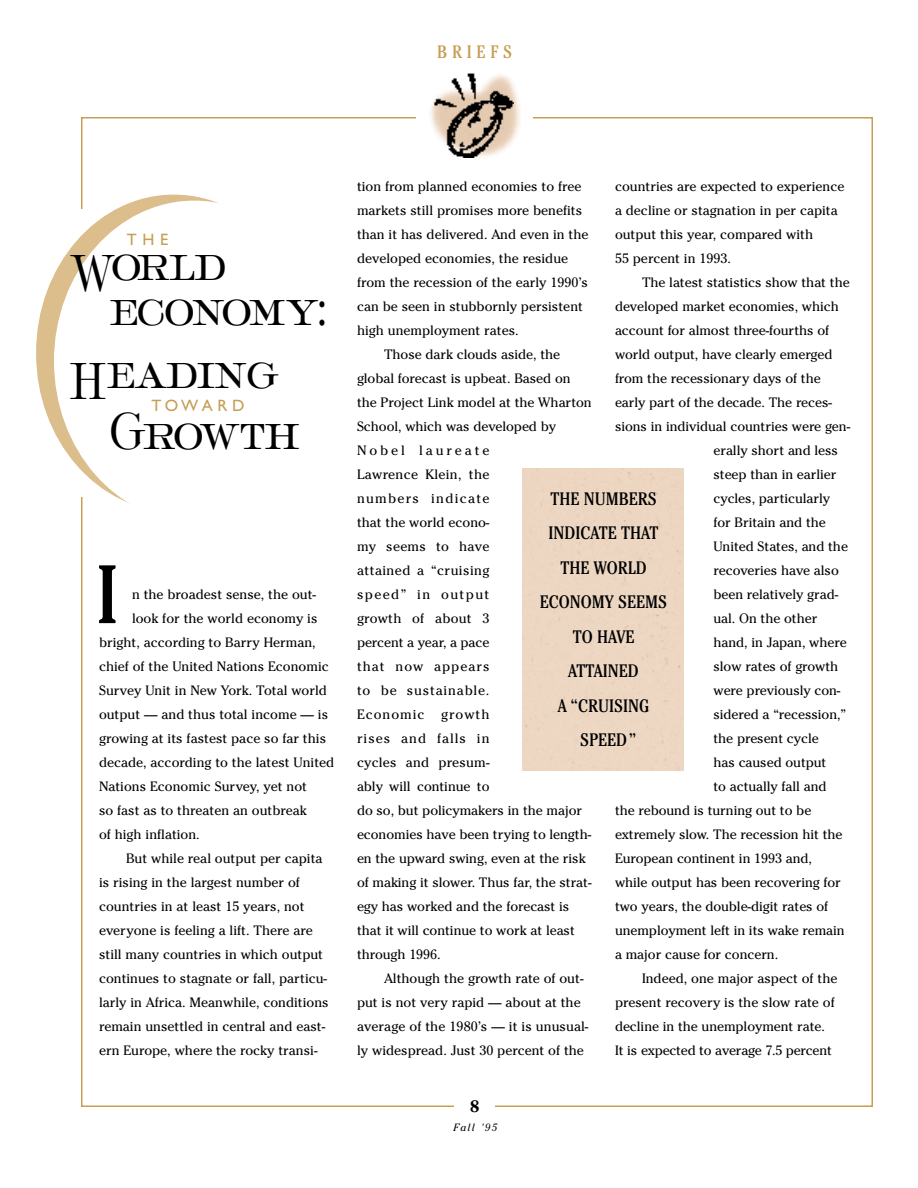
<style>
.page{position:relative;width:918px;height:1188px;background:#fff}
.page>*{position:absolute;margin:0;border:0;box-sizing:border-box;transform-origin:0 0}
.t1{font:condensed 82.5px "Cheltenham";color:#000}
.t2{font:48px/45px "AT Sackers Light Roman";letter-spacing:-.065em;color:#000;scale:.8 1}
.t3{font:48px/61.5px "AT Sackers Light Roman";letter-spacing:-.04em;color:#000;scale:.8 1}
.t4{font:condensed 18px/34.5px "Cheltenham";color:#000;text-align:center}
.t5{font:condensed 18px "Cheltenham";letter-spacing:.265em;color:#c69e54}
.t6{font:16.5px "Gill Sans";letter-spacing:.285em;color:#c69e54}
.t7{font:700 16.5px "Cheltenham";color:#000}
.t8{font:13.5px/24px "Cheltenham";color:#000}
.t9{font:13.5px "Cheltenham";letter-spacing:.075em;color:#000}
.t10{font:13.5px "Cheltenham";letter-spacing:.02em;color:#000}
.t11{font:13.5px "Cheltenham";letter-spacing:.03em;color:#000}
.t12{font:13.5px "Cheltenham";letter-spacing:.06em;color:#000}
.t13{font:13.5px "Cheltenham";letter-spacing:.095em;color:#000}
.t14{font:13.5px "Cheltenham";letter-spacing:.105em;color:#000}
.t15{font:13.5px "Cheltenham";letter-spacing:.215em;color:#000}
.t16{font:italic 10.5px "Cheltenham";letter-spacing:.13em;color:#000}
</style>
<div class="page">
<div style="left:36px;top:195px;width:276px;height:317px;background:#dcbe8d;border-radius:50%"></div>
<div style="left:54px;top:201px;width:281px;height:321px;background:#fff;border-radius:50%"></div>
<img style="left:462px;top:84px;width:58px;height:74px">
<img style="left:430px;top:73px;width:83px;height:84px">
<div style="left:523px;top:469px;width:161px;height:301px;background:#ecd7c2"></div>
<h3 class="t5" style="left:437px;top:45px;width:76px">BRIEFS</h3>
<p class="t6" style="left:127px;top:234px;width:43px">THE</p>
<h2 class="t2" style="left:109px;top:241px;width:273px;text-indent:-40px">World economy:</h2>
<h2 class="t3" style="left:109px;top:341px;width:240px;text-indent:-40px">Heading<br>Growth</h2>
<p class="t6" style="left:151px;top:400px;width:95px">TOWARD</p>
<h1 class="t1" style="left:96px;top:565px;width:24px">I</h1>
<p class="t8" style="left:132px;top:584px;width:186px">n the broadest sense, the out-</p>
<p class="t8" style="left:132px;top:608px;width:187px">look for the world economy is</p>
<p class="t8" style="left:99px;top:632px;width:218px">bright, according to Barry Herman,</p>
<p class="t8" style="left:99px;top:656px;width:231px">chief of the United Nations Economic</p>
<p class="t8" style="left:99px;top:680px;width:229px">Survey Unit in New York. Total world</p>
<p class="t8" style="left:99px;top:704px;width:231px">output — and thus total income — is</p>
<p class="t8" style="left:99px;top:728px;width:229px">growing at its fastest pace so far this</p>
<p class="t8" style="left:99px;top:752px;width:237px">decade, according to the latest United</p>
<p class="t8" style="left:99px;top:776px;width:210px">Nations Economic Survey, yet not</p>
<p class="t8" style="left:99px;top:800px;width:209px">so fast as to threaten an outbreak</p>
<p class="t8" style="left:99px;top:824px;width:102px">of high inflation.</p>
<p class="t8" style="left:126px;top:848px;width:198px">But while real output per capita</p>
<p class="t8" style="left:99px;top:872px;width:202px">is rising in the largest number of</p>
<p class="t8" style="left:99px;top:896px;width:207px">countries in at least 15 years, not</p>
<p class="t8" style="left:99px;top:920px;width:215px">everyone is feeling a lift. There are</p>
<p class="t8" style="left:99px;top:944px;width:226px">still many countries in which output</p>
<p class="t8" style="left:99px;top:968px;width:230px">continues to stagnate or fall, particu-</p>
<p class="t8" style="left:99px;top:992px;width:231px">larly in Africa. Meanwhile, conditions</p>
<p class="t8" style="left:99px;top:1016px;width:228px">remain unsettled in central and east-</p>
<p class="t8" style="left:99px;top:1040px;width:220px">ern Europe, where the rocky transi-</p>
<p class="t8" style="left:357px;top:176px;width:226px">tion from planned economies to free</p>
<p class="t8" style="left:357px;top:200px;width:227px">markets still promises more benefits</p>
<p class="t8" style="left:357px;top:224px;width:233px">than it has delivered. And even in the</p>
<p class="t8" style="left:357px;top:248px;width:213px">developed economies, the residue</p>
<p class="t8" style="left:357px;top:272px;width:232px">from the recession of the early 1990’s</p>
<p class="t8" style="left:357px;top:296px;width:228px">can be seen in stubbornly persistent</p>
<p class="t8" style="left:357px;top:320px;width:163px">high unemployment rates.</p>
<p class="t8" style="left:384px;top:344px;width:178px">Those dark clouds aside, the</p>
<p class="t8" style="left:357px;top:368px;width:215px">global forecast is upbeat. Based on</p>
<p class="t8" style="left:357px;top:392px;width:236px">the Project Link model at the Wharton</p>
<p class="t8" style="left:357px;top:416px;width:201px">School, which was developed by</p>
<p class="t15" style="left:357px;top:446px;width:134px">Nobel laureate</p>
<p class="t10" style="left:357px;top:470px;width:134px">Lawrence Klein, the</p>
<p class="t13" style="left:357px;top:494px;width:134px">numbers indicate</p>
<p class="t8" style="left:357px;top:512px;width:134px">that the world econo-</p>
<p class="t10" style="left:357px;top:542px;width:134px">my seems to have</p>
<p class="t11" style="left:357px;top:566px;width:134px">attained a “cruising</p>
<p class="t14" style="left:357px;top:590px;width:134px">speed” in output</p>
<p class="t8" style="left:357px;top:608px;width:134px">growth of about 3</p>
<p class="t8" style="left:357px;top:632px;width:134px">percent a year, a pace</p>
<p class="t9" style="left:357px;top:662px;width:134px">that now appears</p>
<p class="t12" style="left:357px;top:686px;width:134px">to be sustainable.</p>
<p class="t9" style="left:357px;top:710px;width:134px">Economic growth</p>
<p class="t9" style="left:357px;top:734px;width:134px">rises and falls in</p>
<p class="t8" style="left:357px;top:752px;width:134px">cycles and presum-</p>
<p class="t8" style="left:357px;top:776px;width:134px">ably will continue to</p>
<p class="t8" style="left:357px;top:800px;width:227px">do so, but policymakers in the major</p>
<p class="t8" style="left:357px;top:824px;width:236px">economies have been trying to length-</p>
<p class="t8" style="left:357px;top:848px;width:230px">en the upward swing, even at the risk</p>
<p class="t8" style="left:357px;top:872px;width:236px">of making it slower. Thus far, the strat-</p>
<p class="t8" style="left:357px;top:896px;width:214px">egy has worked and the forecast is</p>
<p class="t8" style="left:357px;top:920px;width:219px">that it will continue to work at least</p>
<p class="t8" style="left:357px;top:944px;width:85px">through 1996.</p>
<p class="t8" style="left:384px;top:968px;width:201px">Although the growth rate of out-</p>
<p class="t8" style="left:357px;top:992px;width:225px">put is not very rapid — about at the</p>
<p class="t8" style="left:357px;top:1016px;width:233px">average of the 1980’s — it is unusual-</p>
<p class="t8" style="left:357px;top:1040px;width:229px">ly widespread. Just 30 percent of the</p>
<p class="t8" style="left:615px;top:176px;width:231px">countries are expected to experience a decline or stagnation in per capita output this year, compared with<br>55 percent in 1993.</p>
<p class="t8" style="left:642px;top:272px;width:209px">The latest statistics show that the</p>
<p class="t8" style="left:615px;top:296px;width:225px">developed market economies, which</p>
<p class="t8" style="left:615px;top:320px;width:216px">account for almost three-fourths of</p>
<p class="t8" style="left:615px;top:344px;width:219px">world output, have clearly emerged</p>
<p class="t8" style="left:615px;top:368px;width:207px">from the recessionary days of the</p>
<p class="t8" style="left:615px;top:392px;width:219px">early part of the decade. The reces-</p>
<p class="t8" style="left:615px;top:416px;width:237px">sions in individual countries were gen-</p>
<p class="t8" style="left:714px;top:440px;width:126px">erally short and less</p>
<p class="t8" style="left:714px;top:464px;width:124px">steep than in earlier</p>
<p class="t8" style="left:714px;top:488px;width:118px">cycles, particularly</p>
<p class="t8" style="left:714px;top:512px;width:114px">for Britain and the</p>
<p class="t8" style="left:714px;top:536px;width:136px">United States, and the</p>
<p class="t8" style="left:714px;top:560px;width:127px">recoveries have also</p>
<p class="t8" style="left:714px;top:584px;width:126px">been relatively grad-</p>
<p class="t8" style="left:714px;top:608px;width:105px">ual. On the other</p>
<p class="t8" style="left:714px;top:632px;width:135px">hand, in Japan, where</p>
<p class="t8" style="left:714px;top:656px;width:126px">slow rates of growth</p>
<p class="t8" style="left:714px;top:680px;width:128px">were previously con-</p>
<p class="t8" style="left:714px;top:704px;width:134px">sidered a “recession,”</p>
<p class="t8" style="left:714px;top:728px;width:107px">the present cycle</p>
<p class="t8" style="left:714px;top:752px;width:114px">has caused output</p>
<p class="t8" style="left:714px;top:776px;width:115px">to actually fall and</p>
<p class="t8" style="left:615px;top:800px;width:198px">the rebound is turning out to be</p>
<p class="t8" style="left:615px;top:824px;width:229px">extremely slow. The recession hit the</p>
<p class="t8" style="left:615px;top:848px;width:199px">European continent in 1993 and,</p>
<p class="t8" style="left:615px;top:872px;width:227px">while output has been recovering for</p>
<p class="t8" style="left:615px;top:896px;width:215px">two years, the double-digit rates of</p>
<p class="t8" style="left:615px;top:920px;width:231px">unemployment left in its wake remain</p>
<p class="t8" style="left:615px;top:944px;width:165px">a major cause for concern.</p>
<p class="t8" style="left:642px;top:968px;width:197px">Indeed, one major aspect of the</p>
<p class="t8" style="left:615px;top:992px;width:221px">present recovery is the slow rate of</p>
<p class="t8" style="left:615px;top:1016px;width:211px">decline in the unemployment rate.</p>
<p class="t8" style="left:615px;top:1040px;width:218px">It is expected to average 7.5 percent</p>
<h3 class="t4" style="left:540px;top:483px;width:129px">THE NUMBERS<br>INDICATE THAT<br>THE WORLD<br>ECONOMY SEEMS<br>TO HAVE<br>ATTAINED<br>A “CRUISING<br>SPEED ”</h3>
<p class="t7" style="left:470px;top:1100px;width:11px">8</p>
<p class="t16" style="left:454px;top:1123px;width:45px">Fall ’95</p>
</div>
